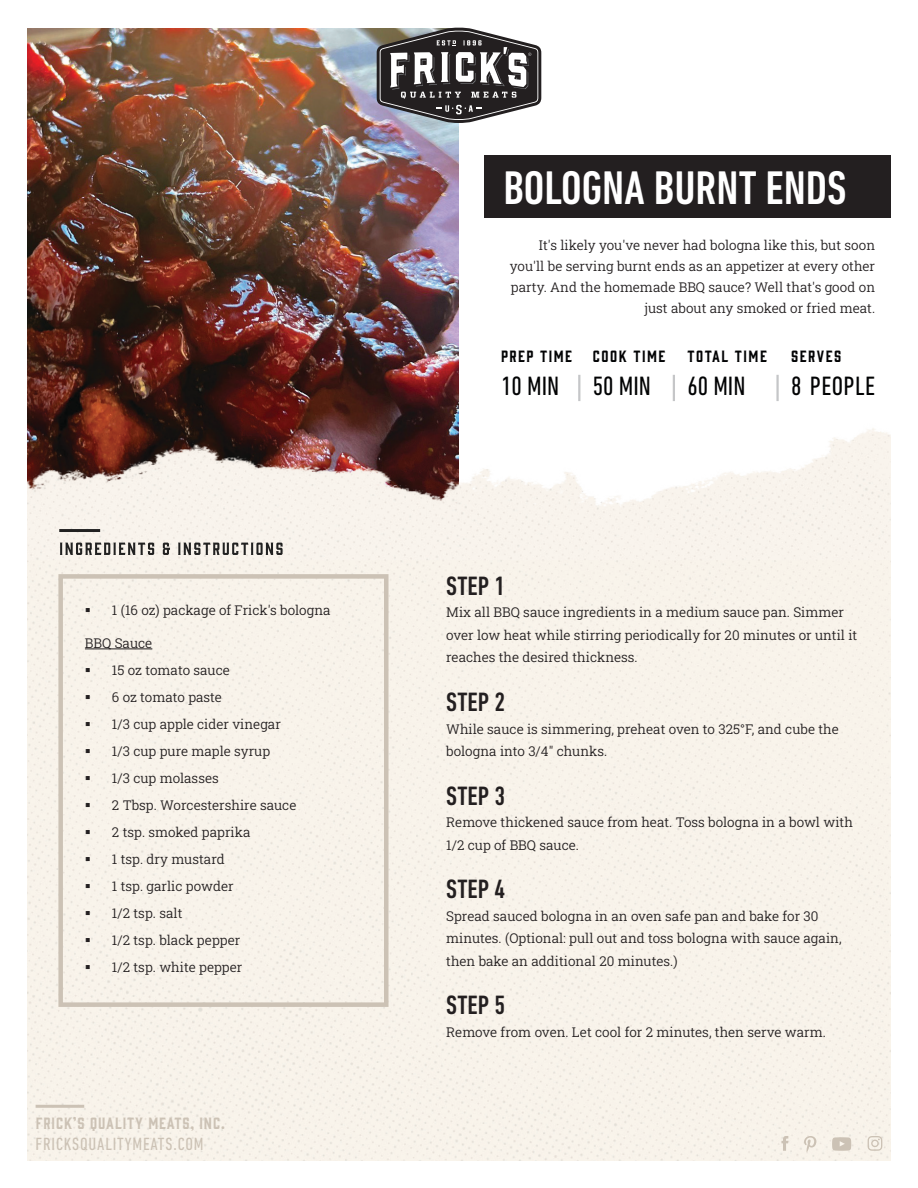
<style>
.page{position:relative;width:918px;height:1188px;background:#fff}
.page>*{position:absolute;margin:0;border:0;box-sizing:border-box;transform-origin:0 0}
.t1{font:500 condensed 48px "DIN Next LT Pro";color:#fff}
.t2{font:500 condensed 27px "DIN Next LT Pro";color:#231f20}
.Prep_time_Minutes{font:condensed 27px "DIN Next LT Pro";color:#020304}
.t3{font:condensed 18px "DIN Next LT Pro";letter-spacing:.05em;color:#ccc2b5}
.t4{font:15px "Gin";letter-spacing:.1em;color:#020304}
.t5{font:15px "Gin";letter-spacing:.06em;color:#ccc2b5}
.t6{font:13.5px/22.5px "Roboto Slab";color:#231f20}
</style>
<div class="page">
<img style="left:27px;top:28px;width:432px;height:390px">
<img style="left:27px;top:418px;width:864px;height:742px">
<svg style="left:377px;top:27px;width:164px;height:96px"></svg>
<div style="left:485px;top:156px;width:406px;height:62px;background:#231f20"></div>
<div style="left:58px;top:574px;width:331px;height:433px;border:4px solid #ccc2b5"></div>
<svg style="left:60px;top:543px;width:94px;height:12px"></svg>
<svg style="left:163px;top:543px;width:7px;height:12px"></svg>
<svg style="left:178px;top:543px;width:105px;height:12px"></svg>
<hr style="left:59px;top:529px;width:41px;height:3px;background:#212121">
<svg style="left:804px;top:1136px;width:12px;height:16px"></svg>
<svg style="left:781px;top:1136px;width:7px;height:15px"></svg>
<svg style="left:868px;top:1136px;width:14px;height:15px"></svg>
<svg style="left:832px;top:1137px;width:19px;height:14px"></svg>
<hr style="left:85px;top:649px;width:67px;height:1px;background:#231f20">
<hr style="left:36px;top:1105px;width:48px;height:3px;background:#ccc2b5">
<hr style="left:776px;top:375px;width:3px;height:26px;background:#c5c6c8">
<hr style="left:578px;top:375px;width:2px;height:26px;background:#c5c6c8">
<hr style="left:673px;top:375px;width:2px;height:26px;background:#c5c6c8">
<svg style="left:86px;top:608px;width:4px;height:4px"></svg>
<svg style="left:86px;top:668px;width:4px;height:4px"></svg>
<svg style="left:86px;top:695px;width:4px;height:4px"></svg>
<svg style="left:86px;top:722px;width:4px;height:4px"></svg>
<svg style="left:86px;top:749px;width:4px;height:4px"></svg>
<svg style="left:86px;top:776px;width:4px;height:4px"></svg>
<svg style="left:86px;top:803px;width:4px;height:4px"></svg>
<svg style="left:86px;top:830px;width:4px;height:4px"></svg>
<svg style="left:86px;top:857px;width:4px;height:4px"></svg>
<svg style="left:86px;top:884px;width:4px;height:4px"></svg>
<svg style="left:86px;top:911px;width:4px;height:4px"></svg>
<svg style="left:86px;top:938px;width:4px;height:4px"></svg>
<svg style="left:86px;top:965px;width:4px;height:4px"></svg>
<p class="t6" style="left:112px;top:598px;width:220px">1 (16 oz) package of Frick's bologna</p>
<p class="t6" style="left:85px;top:631px;width:69px">BBQ Sauce</p>
<p class="t6" style="left:112px;top:658px;width:120px">15 oz tomato sauce</p>
<p class="t6" style="left:112px;top:685px;width:112px">6 oz tomato paste</p>
<p class="t6" style="left:112px;top:712px;width:171px">1/3 cup apple cider vinegar</p>
<p class="t6" style="left:112px;top:739px;width:160px">1/3 cup pure maple syrup</p>
<p class="t6" style="left:112px;top:766px;width:108px">1/3 cup molasses</p>
<p class="t6" style="left:112px;top:793px;width:186px">2 Tbsp. Worcestershire sauce</p>
<p class="t6" style="left:112px;top:820px;width:140px">2 tsp. smoked paprika</p>
<p class="t6" style="left:112px;top:847px;width:114px">1 tsp. dry mustard</p>
<p class="t6" style="left:112px;top:874px;width:123px">1 tsp. garlic powder</p>
<p class="t6" style="left:112px;top:901px;width:72px">1/2 tsp. salt</p>
<p class="t6" style="left:112px;top:928px;width:130px">1/2 tsp. black pepper</p>
<p class="t6" style="left:112px;top:955px;width:132px">1/2 tsp. white pepper</p>
<p class="t5" style="left:36px;top:1113px;width:191px">FRICK’S QUALITY MEATS, INC.</p>
<p class="t3" style="left:36px;top:1133px;width:170px">FRICKSQUALITYMEATS.COM</p>
<p class="t1" style="left:503px;top:161px;width:345px">BOLOGNA BURNT ENDS</p>
<p class="t6" style="left:510px;top:234px;width:367px;line-height:21px;text-align:right">It's likely you've never had bologna like this, but soon you'll be serving burnt ends as an appetizer at every other party. And the homemade BBQ sauce? Well that's good on just about any smoked or fried meat.</p>
<p class="t4" style="left:501px;top:346px;width:73px">PREP TIME</p>
<p class="t4" style="left:593px;top:346px;width:74px">COOK TIME</p>
<p class="t4" style="left:687px;top:346px;width:81px">TOTAL TIME</p>
<p class="t4" style="left:791px;top:346px;width:52px">SERVES</p>
<p class="Prep_time_Minutes" style="left:501px;top:371px;width:60px">10 MIN</p>
<p class="Prep_time_Minutes" style="left:593px;top:371px;width:60px">50 MIN</p>
<p class="Prep_time_Minutes" style="left:687px;top:371px;width:60px">60 MIN</p>
<p class="Prep_time_Minutes" style="left:791px;top:371px;width:85px">8 PEOPLE</p>
<p class="t2" style="left:446px;top:571px;width:61px">STEP 1</p>
<p class="t6" style="left:446px;top:601px;width:413px">Mix all BBQ sauce ingredients in a medium sauce pan. Simmer over low heat while stirring periodically for 20 minutes or until it reaches the desired thickness.</p>
<p class="t2" style="left:446px;top:687px;width:61px">STEP 2</p>
<p class="t6" style="left:446px;top:717px;width:394px">While sauce is simmering, preheat oven to 325°F, and cube the bologna into 3/4" chunks.</p>
<p class="t2" style="left:446px;top:780px;width:61px">STEP 3</p>
<p class="t6" style="left:446px;top:811px;width:408px">Remove thickened sauce from heat. Toss bologna in a bowl with<br>1/2 cup of BBQ sauce.</p>
<p class="t2" style="left:446px;top:874px;width:61px">STEP 4</p>
<p class="t6" style="left:446px;top:904px;width:397px">Spread sauced bologna in an oven safe pan and bake for 30 minutes. (Optional: pull out and toss bologna with sauce again, then bake an additional 20 minutes.)</p>
<p class="t2" style="left:446px;top:990px;width:61px">STEP 5</p>
<p class="t6" style="left:446px;top:1020px;width:381px">Remove from oven. Let cool for 2 minutes, then serve warm.</p>
</div>
